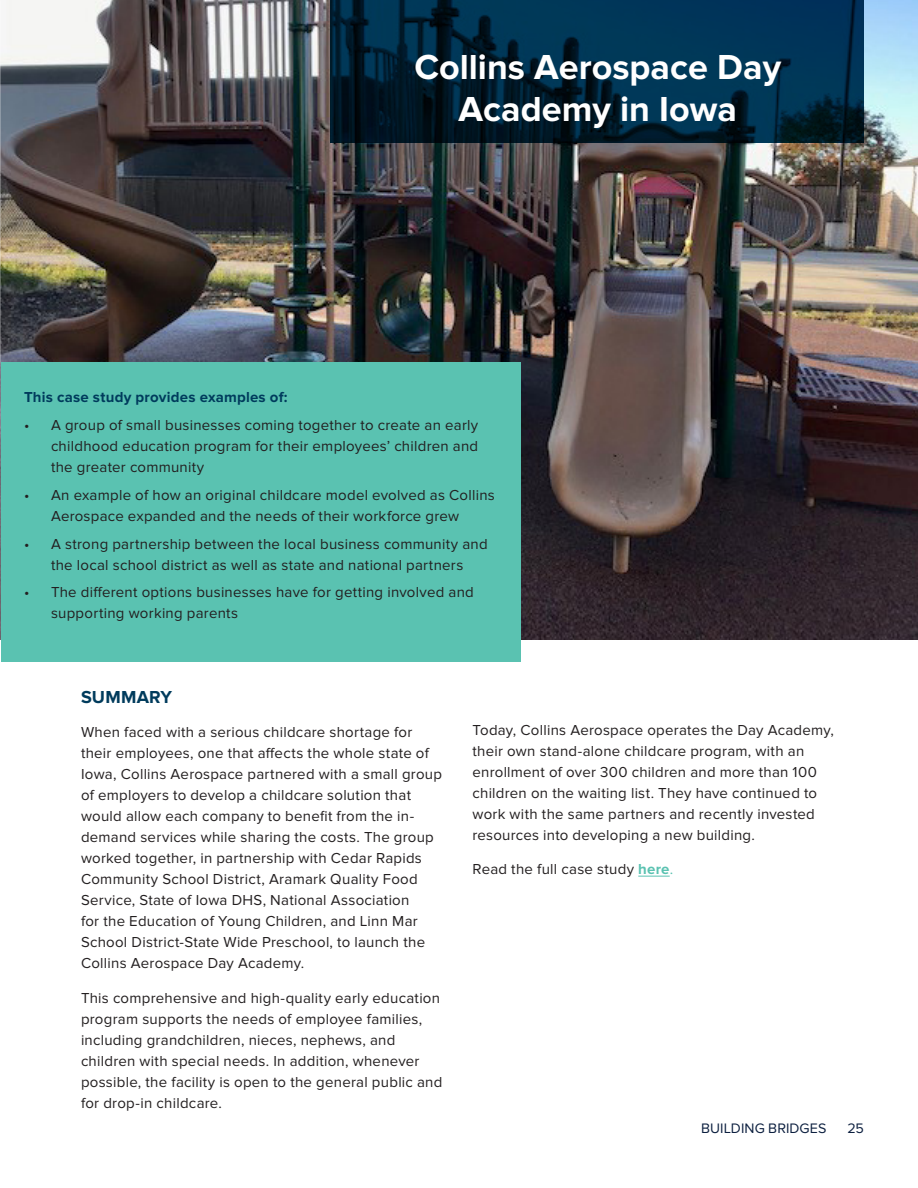
<style>
.page{position:relative;width:918px;height:1188px;background:#fff}
.page>*{position:absolute;margin:0;border:0;box-sizing:border-box;transform-origin:0 0}
.t1{font:700 36px/42px "Proxima Nova";color:#fff;text-align:center}
.body_copy_10_14{font:700 18px "Proxima Nova";letter-spacing:.015em;color:#003b5c}
.body_copy_10_14-2{font:15px/21px "Proxima Nova";letter-spacing:.015em;color:#231f20}
.body_copy_10_14-3{font:700 15px "Proxima Nova";letter-spacing:.015em;color:#003b5c}
.t2{font:14.25px "Proxima Nova";letter-spacing:.005em;color:#0c1f3f}
.s1{font-weight:700;color:#5ac2b1}
.s2{color:#5ac2b1}
</style>
<div class="page">
<img style="left:0;top:0;width:918px;height:639px">
<hr style="left:638px;top:876px;width:32px;height:1px;background:#5ac2b1">
<svg style="left:330px;top:0;width:534px;height:142px;background:#002840"></svg>
<div style="left:1px;top:362px;width:520px;height:300px;background:#5ac2b1"></div>
<p class="t1" style="left:414px;top:47px;width:368px">Collins Aerospace Day<br>Academy in Iowa</p>
<p class="body_copy_10_14-3" style="left:24px;top:389px;width:265px">This case study provides examples of:</p>
<p class="body_copy_10_14-2" style="left:51px;top:415px;width:429px;text-align:justify;text-indent:-27px">• A group of small businesses coming together to create an early childhood education program for their employees’ children and the greater community</p>
<p class="body_copy_10_14-2" style="left:24px;top:485px;width:472px;text-align:center">• An example of how an original childcare model evolved as Collins<br>Aerospace expanded and the needs of their workforce grew</p>
<p class="body_copy_10_14-2" style="left:24px;top:533px;width:465px;text-align:center">• A strong partnership between the local business community and the local school district as well as state and national partners</p>
<p class="body_copy_10_14-2" style="left:51px;top:582px;width:424px;text-indent:-27px">• The different options businesses have for getting involved and supporting working parents</p>
<p class="body_copy_10_14" style="left:81px;top:686px;width:93px">SUMMARY</p>
<p class="body_copy_10_14-2" style="left:81px;top:722px;width:362px">When faced with a serious childcare shortage for their employees, one that affects the whole state of Iowa, Collins Aerospace partnered with a small group of employers to develop a childcare solution that would allow each company to benefit from the in&shy;demand services while sharing the costs. The group worked together, in partnership with Cedar Rapids Community School District, Aramark Quality Food Service, State of Iowa DHS, National Association<br>for the Education of Young Children, and Linn Mar School District-State Wide Preschool, to launch the Collins Aerospace Day Academy.</p>
<p class="body_copy_10_14-2" style="left:81px;top:987px;width:363px">This comprehensive and high-quality early education program supports the needs of employee families, including grandchildren, nieces, nephews, and children with special needs. In addition, whenever possible, the facility is open to the general public and for drop-in childcare.</p>
<p class="body_copy_10_14-2" style="left:472px;top:719px;width:363px">Today, Collins Aerospace operates the Day Academy, their own stand-alone childcare program, with an enrollment of over 300 children and more than 100 children on the waiting list. They have continued to work with the same partners and recently invested resources into developing a new building.</p>
<p class="body_copy_10_14-2" style="left:472px;top:859px;width:202px">Read the full case study <span class="s1">here</span><span class="s2">.</span></p>
<p class="t2" style="left:701px;top:1120px;width:127px">BUILDING BRIDGES</p>
<p class="t2" style="left:848px;top:1120px;width:18px">25</p>
</div>
